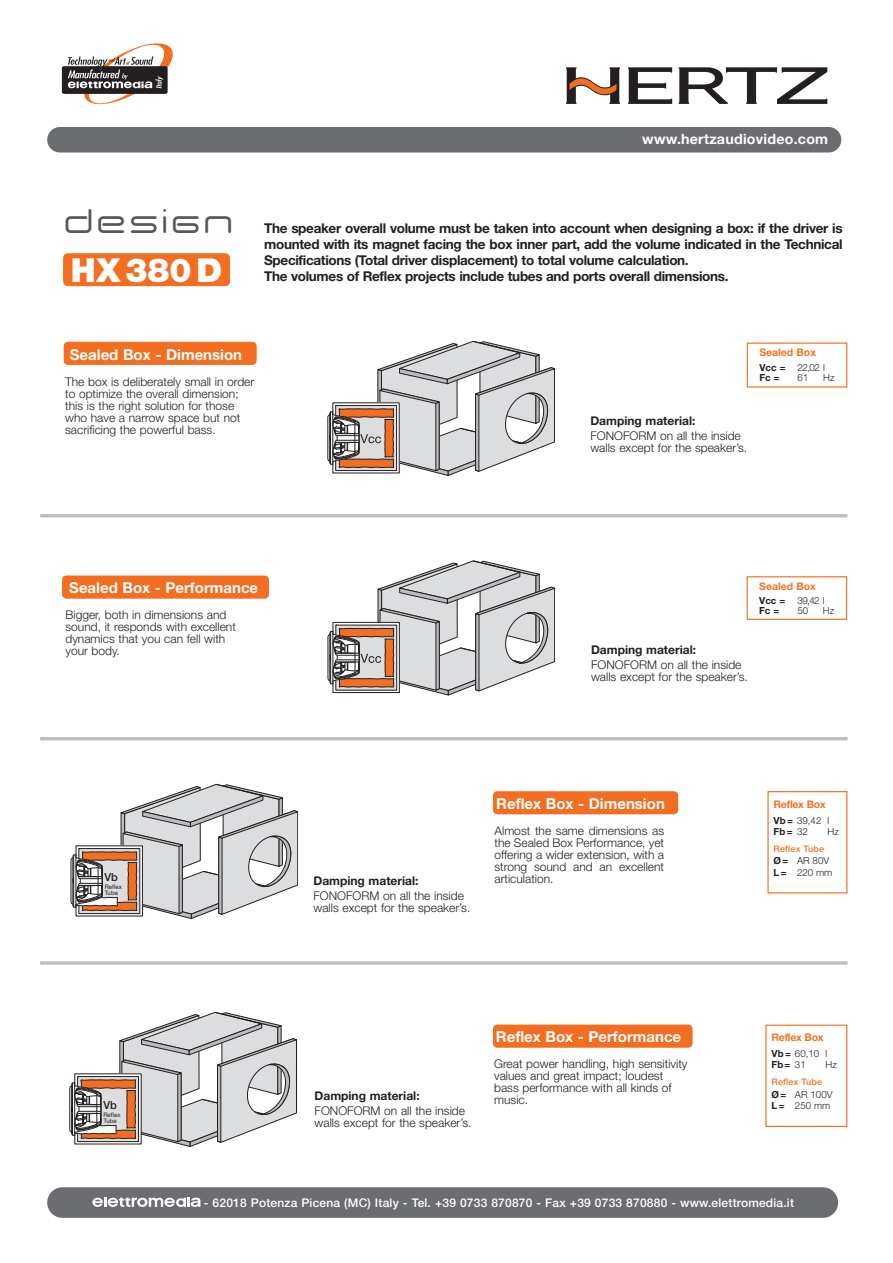
<style>
.page{position:relative;width:893px;height:1263px;background:#fff}
.page>*{position:absolute;margin:0;border:0;box-sizing:border-box;transform-origin:0 0}
.t1{font:900 33px "Helvetica Neue";color:#fff}
.t2{font:28.95px "Euphoric";letter-spacing:.145em;color:#57585a}
.t3{font:700 15px "Helvetica Neue";color:#fff}
.t4{font:700 14.25px "Helvetica Neue";letter-spacing:.015em;color:#fff}
.t5{font:700 13.5px/16.2px "Helvetica Neue";letter-spacing:-.02em;color:#231f20}
.t6{font:300 12px/12px "Helvetica Neue";color:#231f20}
.t7{font:500 12px "Helvetica Neue";letter-spacing:.015em;color:#fff}
.t8{font:700 12px "Helvetica Neue";color:#231f20}
.t9{font:500 11.1px "Helvetica Neue";color:#231f20}
.t10{font:700 10.5px "Helvetica Neue";letter-spacing:-.01em;color:#f47321}
.t11{font:300 9.75px/11.2px "Helvetica Neue";color:#231f20}
.t12{font:700 9.75px/10.2px "Helvetica Neue";color:#231f20}
.t13{font:500 9px "Helvetica Neue";letter-spacing:.015em;color:#f47321}
.t14{font:6.15px/6px "Helvetica Neue";color:#231f20}
.s1{font-weight:300}
.s2{font-weight:700}
</style>
<div class="page">
<div style="left:493px;top:1024px;width:200px;height:24px;background:#f36e21;border-radius:4px"></div>
<svg style="left:40px;top:961px;width:808px;height:4px;background:#c5c6c9"></svg>
<hr style="left:40px;top:514px;width:808px;height:3px;background:#bcbdc0;border-radius:2px">
<svg style="left:328px;top:341px;width:227px;height:135px"></svg>
<svg style="left:70px;top:1012px;width:227px;height:135px"></svg>
<hr style="left:40px;top:737px;width:808px;height:3px;background:#bcbdc0;border-radius:2px">
<div style="left:64px;top:342px;width:193px;height:23px;background:#f36e21;border-radius:4px"></div>
<div style="left:747px;top:343px;width:100px;height:45px;border:1px solid #f47321"></div>
<div style="left:765px;top:1024px;width:82px;height:103px;border:1px solid #f47321"></div>
<svg style="left:566px;top:67px;width:54px;height:37px"></svg>
<svg style="left:628px;top:67px;width:44px;height:37px"></svg>
<svg style="left:679px;top:67px;width:148px;height:37px"></svg>
<svg style="left:62px;top:43px;width:111px;height:61px"></svg>
<div style="left:47px;top:127px;width:794px;height:25px;background:#6c6d70;border-radius:13px"></div>
<div style="left:47px;top:1187px;width:791px;height:31px;background:#6c6d70;border-radius:15px"></div>
<svg style="left:92px;top:1198px;width:108px;height:9px"></svg>
<div style="left:493px;top:791px;width:185px;height:23px;background:#f36e21;border-radius:4px"></div>
<svg style="left:71px;top:784px;width:227px;height:135px"></svg>
<svg style="left:328px;top:561px;width:227px;height:135px"></svg>
<div style="left:62px;top:575px;width:207px;height:24px;background:#f36e21;border-radius:4px"></div>
<div style="left:747px;top:576px;width:100px;height:44px;border:1px solid #f47321"></div>
<div style="left:63px;top:253px;width:167px;height:33px;background:#f36e21;border-radius:5px"></div>
<p class="t4" style="left:642px;top:134px;width:187px">www.hertzaudiovideo.com</p>
<h2 class="t2" style="left:65px;top:209px;width:169px">desiGn</h2>
<h1 class="t1" style="left:71px;top:258px;width:153px">HX 380 D</h1>
<p class="t5" style="left:264px;top:221px;width:580px">The speaker overall volume must be taken into account when designing a box: if the driver is mounted with its magnet facing the box inner part, add the volume indicated in the Technical Specifications (Total driver displacement) to total volume calculation.<br>The volumes of Reflex projects include tubes and ports overall dimensions.</p>
<p class="t3" style="left:70px;top:349px;width:174px">Sealed Box - Dimension</p>
<p class="t6" style="left:65px;top:376px;width:191px">The box is deliberately small in order to optimize the overall dimension; this is the right solution for those who have a narrow space but not sacrificing the powerful bass.</p>
<p class="t10" style="left:759px;top:349px;width:58px">Sealed Box</p>
<p class="t12" style="left:759px;top:363px;width:67px">Vcc = <span class="s1">22,02 l<br></span>Fc =</p>
<p class="t11" style="left:798px;top:373px;width:12px">61</p>
<p class="t11" style="left:823px;top:373px;width:13px">Hz</p>
<p class="t8" style="left:590px;top:417px;width:107px">Damping material:</p>
<p class="t6" style="left:590px;top:431px;width:158px">FONOFORM on all the inside walls except for the speaker’s.</p>
<p class="t3" style="left:69px;top:582px;width:190px">Sealed Box - Performance</p>
<p class="t6" style="left:66px;top:610px;width:172px">Bigger, both in dimensions and sound, it responds with excellent dynamics that you can fell with your body.</p>
<p class="t9" style="left:105px;top:873px;width:15px">Vb</p>
<p class="t14" style="left:105px;top:885px;width:19px">Reflex<br>Tube</p>
<p class="t9" style="left:103px;top:1101px;width:15px">Vb</p>
<p class="t14" style="left:103px;top:1113px;width:19px">Reflex<br>Tube</p>
<p class="t8" style="left:591px;top:645px;width:107px">Damping material:</p>
<p class="t6" style="left:591px;top:659px;width:158px">FONOFORM on all the inside walls except for the speaker’s.</p>
<p class="t10" style="left:759px;top:583px;width:58px">Sealed Box</p>
<p class="t12" style="left:759px;top:597px;width:67px">Vcc = <span class="s1">39,42 l<br></span>Fc =</p>
<p class="t11" style="left:797px;top:606px;width:12px">50</p>
<p class="t11" style="left:823px;top:606px;width:13px">Hz</p>
<p class="t8" style="left:313px;top:876px;width:107px">Damping material:</p>
<p class="t6" style="left:313px;top:890px;width:158px">FONOFORM on all the inside walls except for the speaker’s.</p>
<p class="t3" style="left:496px;top:798px;width:170px">Reflex Box - Dimension</p>
<p class="t6" style="left:495px;top:826px;width:171px;text-align:justify">Almost the same dimensions as the Sealed Box Performance, yet offering a wider extension, with a strong sound and an excellent articulation.</p>
<p class="t10" style="left:774px;top:800px;width:54px">Reflex Box</p>
<p class="t11" style="left:774px;top:815px;width:57px"><span class="s2">Vb=</span> 39,42 l<br><span class="s2">Fb=</span> 32</p>
<p class="t11" style="left:828px;top:826px;width:13px">Hz</p>
<p class="t13" style="left:774px;top:845px;width:52px">Reflex Tube</p>
<p class="t11" style="left:774px;top:856px;width:60px"><span class="s2">Ø=</span> AR 80V<br><span class="s2">L=</span> 220 mm</p>
<p class="t8" style="left:315px;top:1092px;width:107px">Damping material:</p>
<p class="t6" style="left:315px;top:1106px;width:158px">FONOFORM on all the inside walls except for the speaker’s.</p>
<p class="t3" style="left:496px;top:1031px;width:187px">Reflex Box - Performance</p>
<p class="t6" style="left:494px;top:1059px;width:195px">Great power handling, high sensitivity values and great impact; loudest bass performance with all kinds of music.</p>
<p class="t10" style="left:771px;top:1034px;width:54px">Reflex Box</p>
<p class="t11" style="left:771px;top:1049px;width:57px"><span class="s2">Vb=</span> 60,10 l<br><span class="s2">Fb=</span> 31</p>
<p class="t11" style="left:825px;top:1060px;width:13px">Hz</p>
<p class="t13" style="left:771px;top:1079px;width:52px">Reflex Tube</p>
<p class="t11" style="left:771px;top:1090px;width:63px"><span class="s2">Ø=</span> AR 100V<br><span class="s2">L=</span> 250 mm</p>
<p class="t7" style="left:204px;top:1198px;width:592px">- 62018 Potenza Picena (MC) Italy - Tel. +39 0733 870870 - Fax +39 0733 870880 - www.elettromedia.it</p>
</div>
